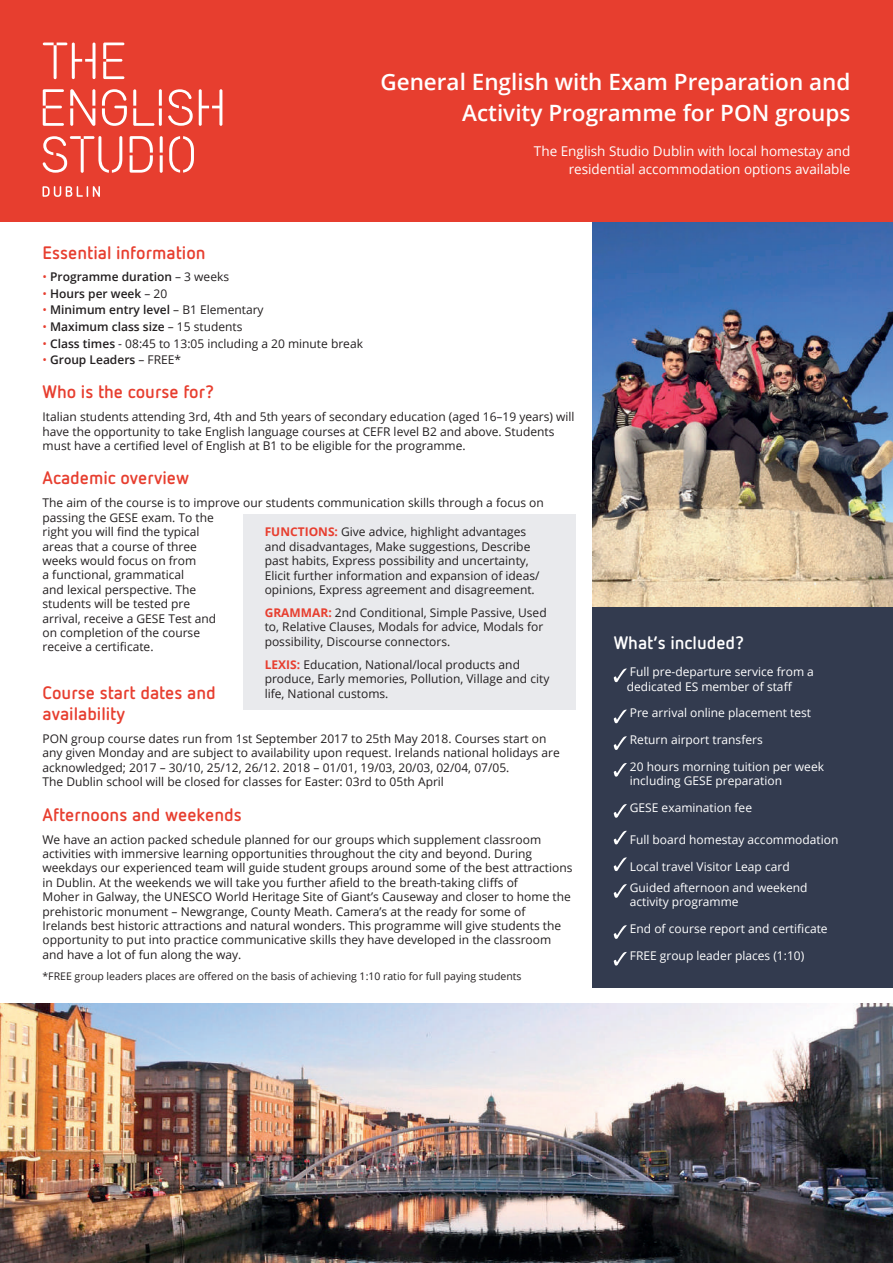
<style>
.page{position:relative;width:893px;height:1263px;background:#fff}
.page>*{position:absolute;margin:0;border:0;box-sizing:border-box;transform-origin:0 0}
.t1{font:600 22.5px/31.5px "Open Sans";color:#fff;text-align:right}
.t2{font:700 18px/21.6px "Netto Pro";color:#e73e2f}
.t3{font:700 18px "Netto Pro";color:#fff}
.t4{font:13.5px/18px "Open Sans";color:#fff;text-align:right}
.t5{font:12px/14.4px "Open Sans";color:#231f20}
.t6{font:12px/14.4px "Open Sans";color:#fff}
.t7{font:600 12px "Open Sans";color:#231f20}
.t8{font:10.5px "Open Sans";color:#231f20}
.s1{font-weight:400;color:#e73e2f}
.s2{font-weight:400}
.s3{color:#e73e2f}
.s4{font-weight:600}
.s5{font-weight:700;color:#e73e2f}
</style>
<div class="page">
<img style="left:592px;top:221px;width:301px;height:386px">
<img style="left:0;top:1003px;width:893px;height:260px">
<div style="left:0;top:0;width:893px;height:221px;background:#e73e2f"></div>
<svg style="left:102px;top:89px;width:25px;height:37px"></svg>
<svg style="left:43px;top:43px;width:24px;height:36px"></svg>
<svg style="left:103px;top:43px;width:21px;height:36px"></svg>
<svg style="left:160px;top:136px;width:3px;height:37px"></svg>
<hr style="left:72px;top:43px;width:3px;height:36px;background:#fff">
<hr style="left:93px;top:43px;width:3px;height:36px;background:#fff">
<svg style="left:43px;top:89px;width:21px;height:37px"></svg>
<svg style="left:70px;top:89px;width:25px;height:37px"></svg>
<svg style="left:133px;top:89px;width:29px;height:37px"></svg>
<svg style="left:168px;top:89px;width:25px;height:37px"></svg>
<hr style="left:199px;top:89px;width:3px;height:37px;background:#fff">
<hr style="left:219px;top:89px;width:3px;height:37px;background:#fff">
<svg style="left:43px;top:136px;width:79px;height:37px"></svg>
<svg style="left:130px;top:136px;width:23px;height:37px"></svg>
<svg style="left:169px;top:136px;width:25px;height:37px"></svg>
<svg style="left:43px;top:186px;width:57px;height:11px"></svg>
<div style="left:592px;top:607px;width:301px;height:381px;background:#333b4f"></div>
<svg style="left:614px;top:668px;width:13px;height:14px"></svg>
<svg style="left:614px;top:709px;width:13px;height:14px"></svg>
<svg style="left:614px;top:736px;width:13px;height:14px"></svg>
<svg style="left:614px;top:763px;width:13px;height:14px"></svg>
<svg style="left:614px;top:804px;width:13px;height:14px"></svg>
<svg style="left:614px;top:831px;width:13px;height:13px"></svg>
<svg style="left:614px;top:857px;width:13px;height:14px"></svg>
<svg style="left:614px;top:884px;width:13px;height:14px"></svg>
<svg style="left:614px;top:925px;width:13px;height:14px"></svg>
<svg style="left:614px;top:952px;width:13px;height:13px"></svg>
<div style="left:243px;top:514px;width:332px;height:196px;background:#e9eaed"></div>
<h1 class="t1" style="left:380px;top:65px;width:472px">General English with Exam Preparation and<br>Activity Programme for PON groups</h1>
<p class="t4" style="left:534px;top:142px;width:318px">The English Studio Dublin with local homestay and residential accommodation options available</p>
<h2 class="t2" style="left:43px;top:241px;width:165px">Essential information</h2>
<p class="t7" style="left:43px;top:269px;width:188px"><span class="s1">•</span> Programme duration <span class="s2">– 3 weeks</span></p>
<p class="t7" style="left:43px;top:285px;width:126px"><span class="s1">•</span> Hours per week <span class="s2">– 20</span></p>
<p class="t7" style="left:43px;top:302px;width:223px"><span class="s1">•</span> Minimum entry level <span class="s2">– B1 Elementary</span></p>
<p class="t7" style="left:43px;top:318px;width:202px"><span class="s1">•</span> Maximum class size <span class="s2">– 15 students</span></p>
<p class="t5" style="left:43px;top:336px;width:322px"><span class="s3">•</span> <span class="s4">Class times</span> - 08:45 to 13:05 including a 20 minute break</p>
<p class="t7" style="left:43px;top:351px;width:140px"><span class="s1">•</span> Group Leaders <span class="s2">– FREE*</span></p>
<h2 class="t2" style="left:43px;top:380px;width:173px">Who is the course for?</h2>
<p class="t5" style="left:43px;top:409px;width:534px">Italian students attending 3rd, 4th and 5th years of secondary education (aged 16–19 years) will have the opportunity to take English language courses at CEFR level B2 and above. Students must have a certified level of English at B1 to be eligible for the programme.</p>
<h2 class="t2" style="left:43px;top:466px;width:148px">Academic overview</h2>
<p class="t5" style="left:43px;top:495px;width:503px">The aim of the course is to improve our students communication skills through a focus on passing the GESE exam. To the<br>right you will find the typical<br>areas that a course of three<br>weeks would focus on from<br>a functional, grammatical<br>and lexical perspective. The<br>students will be tested pre<br>arrival, receive a GESE Test and<br>on completion of the course<br>receive a certificate.</p>
<h2 class="t2" style="left:43px;top:680px;width:175px">Course start dates and availability</h2>
<p class="t5" style="left:43px;top:731px;width:519px">PON group course dates run from 1st September 2017 to 25th May 2018. Courses start on any given Monday and are subject to availability upon request. Irelands national holidays are acknowledged; 2017 – 30/10, 25/12, 26/12. 2018 – 01/01, 19/03, 20/03, 02/04, 07/05.<br>The Dublin school will be closed for classes for Easter: 03rd to 05th April</p>
<h2 class="t2" style="left:43px;top:803px;width:201px">Afternoons and weekends</h2>
<p class="t5" style="left:43px;top:832px;width:531px">We have an action packed schedule planned for our groups which supplement classroom activities with immersive learning opportunities throughout the city and beyond. During weekdays our experienced team will guide student groups around some of the best attractions in Dublin. At the weekends we will take you further afield to the breath-taking cliffs of<br>Moher in Galway, the UNESCO World Heritage Site of Giant’s Causeway and closer to home the prehistoric monument – Newgrange, County Meath. Camera’s at the ready for some of Irelands best historic attractions and natural wonders. This programme will give students the opportunity to put into practice communicative skills they have developed in the classroom and have a lot of fun along the way.</p>
<p class="t8" style="left:43px;top:969px;width:480px">*FREE group leaders places are offered on the basis of achieving 1:10 ratio for full paying students</p>
<p class="t5" style="left:265px;top:525px;width:276px"><span class="s5">FUNCTIONS:</span> Give advice, highlight advantages and disadvantages, Make suggestions, Describe past habits, Express possibility and uncertainty, Elicit further information and expansion of ideas/ opinions, Express agreement and disagreement.</p>
<p class="t5" style="left:265px;top:605px;width:283px"><span class="s5">GRAMMAR:</span> 2nd Conditional, Simple Passive, Used to, Relative Clauses, Modals for advice, Modals for possibility, Discourse connectors.</p>
<p class="t5" style="left:265px;top:657px;width:286px"><span class="s5">LEXIS:</span> Education, National/local products and produce, Early memories, Pollution, Village and city life, National customs.</p>
<h2 class="t3" style="left:614px;top:631px;width:132px">What’s included?</h2>
<p class="t6" style="left:627px;top:664px;width:189px">Full pre-departure service from a dedicated ES member of staff</p>
<p class="t6" style="left:630px;top:705px;width:183px">Pre arrival online placement test</p>
<p class="t6" style="left:630px;top:732px;width:134px">Return airport transfers</p>
<p class="t6" style="left:630px;top:759px;width:196px">20 hours morning tuition per week including GESE preparation</p>
<p class="t6" style="left:630px;top:800px;width:124px">GESE examination fee</p>
<p class="t6" style="left:630px;top:832px;width:210px">Full board homestay accommodation</p>
<p class="t6" style="left:630px;top:856px;width:179px;line-height:20.7px">Local travel Visitor Leap card<br>Guided afternoon and weekend</p>
<p class="t6" style="left:630px;top:894px;width:110px">activity programme</p>
<p class="t6" style="left:630px;top:921px;width:199px">End of course report and certificate</p>
<p class="t6" style="left:630px;top:948px;width:176px">FREE group leader places (1:10)</p>
</div>
